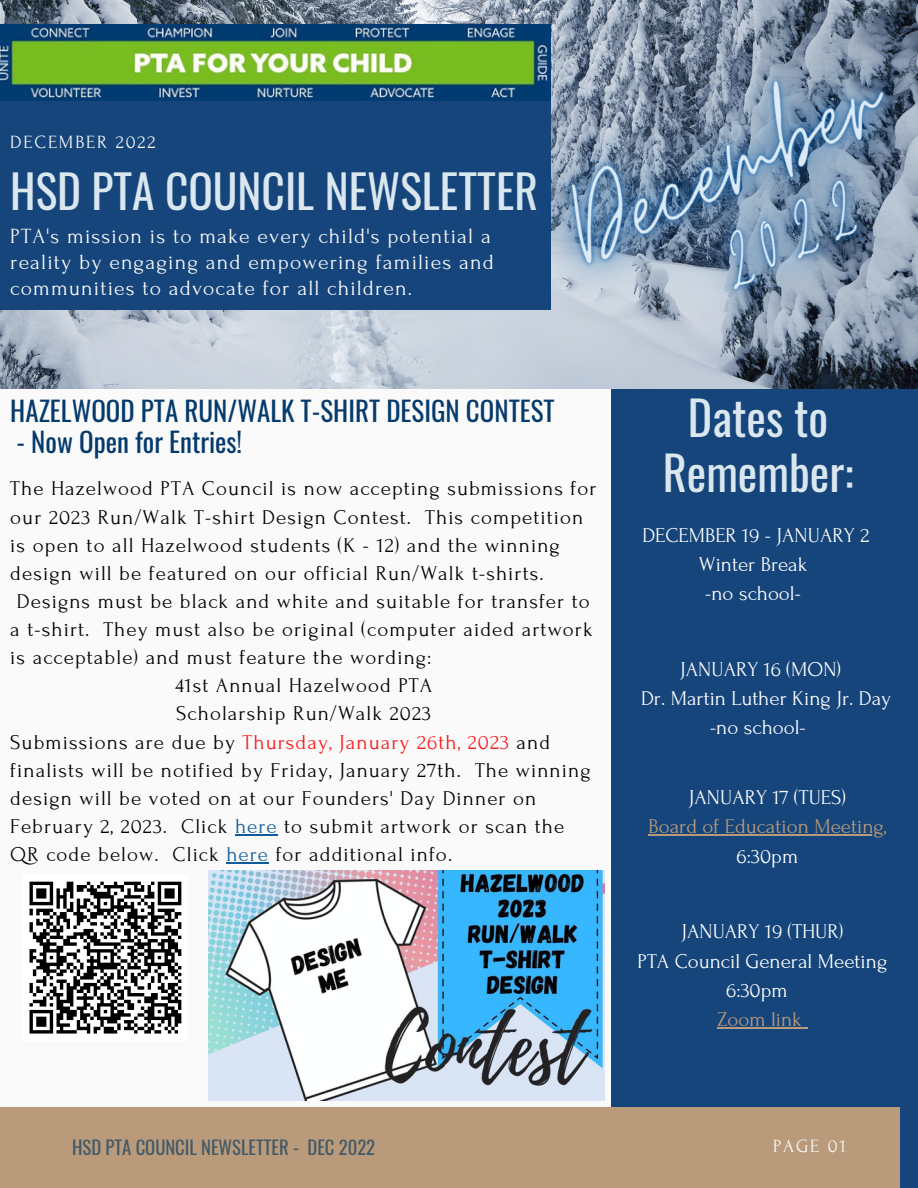
<style>
.page{position:relative;width:918px;height:1188px;background:#fafafa}
.page>*{position:absolute;margin:0;border:0;box-sizing:border-box;transform-origin:0 0}
.t1{font:46.5px/55.2px "Oswald";color:#dae7ee;text-align:center}
.t2{font:45.45px "Oswald";color:#dae7ee}
.t3{font:27px "Oswald";color:#053a6c}
.t4{font:21.6px/25.8px "Forum";letter-spacing:.05em;color:#fafafa}
.t5{font:21px "Forum";letter-spacing:.05em;color:#000}
.t6{font:21px/29.2px "Forum";color:#fff;text-align:center}
.t7{font:21px "Forum";letter-spacing:.05em;color:#ff1616}
.t8{font:21px "Forum";color:#b99b7b}
.t9{font:18.6px "Oswald";color:#435967}
.t10{font:18.6px "Forum";letter-spacing:.1em;color:#fafafa}
.s1{color:#000}
.s2{color:#105b9d}
</style>
<div class="page">
<div style="left:611px;top:348px;width:307px;height:840px;background:#15457b"></div>
<img style="left:0;top:0;width:304px;height:389px">
<div style="left:0;top:91px;width:550px;height:219px;background:#15457b"></div>
<div style="left:0;top:1107px;width:900px;height:81px;background:#b99b7b"></div>
<img style="left:0;top:24px;width:304px;height:77px">
<img style="left:209px;top:871px;width:396px;height:229px">
<hr style="left:235px;top:834px;width:43px;height:1px;background:#105b9d">
<hr style="left:226px;top:862px;width:43px;height:1px;background:#105b9d">
<div style="left:23px;top:875px;width:165px;height:165px;background:#fff"></div>
<svg style="left:29px;top:881px;width:153px;height:153px"></svg>
<hr style="left:648px;top:835px;width:238px;height:1px;background:#b99b7b">
<hr style="left:718px;top:1027px;width:84px;height:1px;background:#b99b7b">
<img style="left:304px;top:0;width:614px;height:389px">
<p class="t10" style="left:10px;top:132px;width:147px">DECEMBER 2022</p>
<h2 class="t2" style="left:10px;top:155px;width:529px">HSD PTA COUNCIL NEWSLETTER</h2>
<p class="t4" style="left:10px;top:224px;width:485px">PTA's mission is to make every child's potential a reality by engaging and empowering families and communities to advocate for all children.</p>
<p class="t3" style="left:10px;top:390px;width:546px">HAZELWOOD PTA RUN/WALK T-SHIRT DESIGN CONTEST</p>
<p class="t3" style="left:16px;top:421px;width:227px">- Now Open for Entries!</p>
<p class="t5" style="left:10px;top:477px;width:588px">The Hazelwood PTA Council is now accepting submissions for</p>
<p class="t5" style="left:10px;top:506px;width:575px">our 2023 Run/Walk T-shirt Design Contest. This competition</p>
<p class="t5" style="left:10px;top:534px;width:551px">is open to all Hazelwood students (K - 12) and the winning</p>
<p class="t5" style="left:10px;top:562px;width:535px">design will be featured on our official Run/Walk t-shirts.</p>
<p class="t5" style="left:17px;top:590px;width:575px">Designs must be black and white and suitable for transfer to</p>
<p class="t5" style="left:10px;top:618px;width:584px">a t-shirt. They must also be original (computer aided artwork</p>
<p class="t5" style="left:10px;top:646px;width:423px">is acceptable) and must feature the wording:</p>
<p class="t5" style="left:175px;top:674px;width:259px">41st Annual Hazelwood PTA</p>
<p class="t5" style="left:176px;top:702px;width:256px">Scholarship Run/Walk 2023</p>
<p class="t7" style="left:10px;top:731px;width:541px"><span class="s1">Submissions are due by</span> Thursday, January 26th, 2023 <span class="s1">and</span></p>
<p class="t5" style="left:10px;top:759px;width:582px">finalists will be notified by Friday, January 27th. The winning</p>
<p class="t5" style="left:10px;top:787px;width:528px">design will be voted on at our Founders' Day Dinner on</p>
<p class="t5" style="left:10px;top:815px;width:555px">February 2, 2023. Click <span class="s2">here</span> to submit artwork or scan the</p>
<p class="t5" style="left:10px;top:843px;width:443px">QR code below. Click <span class="s2">here</span> for additional info.</p>
<h1 class="t1" style="left:663px;top:388px;width:192px">Dates to<br>Remember:</h1>
<p class="t6" style="left:642px;top:521px;width:228px">DECEMBER 19 - JANUARY 2<br>Winter Break<br>-no school-</p>
<p class="t6" style="left:680px;top:655px;width:163px">JANUARY 16 (MON)</p>
<p class="t6" style="left:641px;top:684px;width:252px">Dr. Martin Luther King Jr. Day</p>
<p class="t6" style="left:710px;top:713px;width:97px">-no school-</p>
<p class="t6" style="left:689px;top:783px;width:159px">JANUARY 17 (TUES)</p>
<p class="t8" style="left:648px;top:815px;width:239px">Board of Education Meeting,</p>
<p class="t6" style="left:737px;top:842px;width:63px">6:30pm</p>
<p class="t6" style="left:638px;top:917px;width:251px">JANUARY 19 (THUR)<br>PTA Council General Meeting<br>6:30pm</p>
<p class="t8" style="left:718px;top:1008px;width:86px">Zoom link</p>
<p class="t9" style="left:72px;top:1133px;width:305px">HSD PTA COUNCIL NEWSLETTER - DEC 2022</p>
<p class="t10" style="left:773px;top:1136px;width:74px">PAGE 01</p>
</div>
